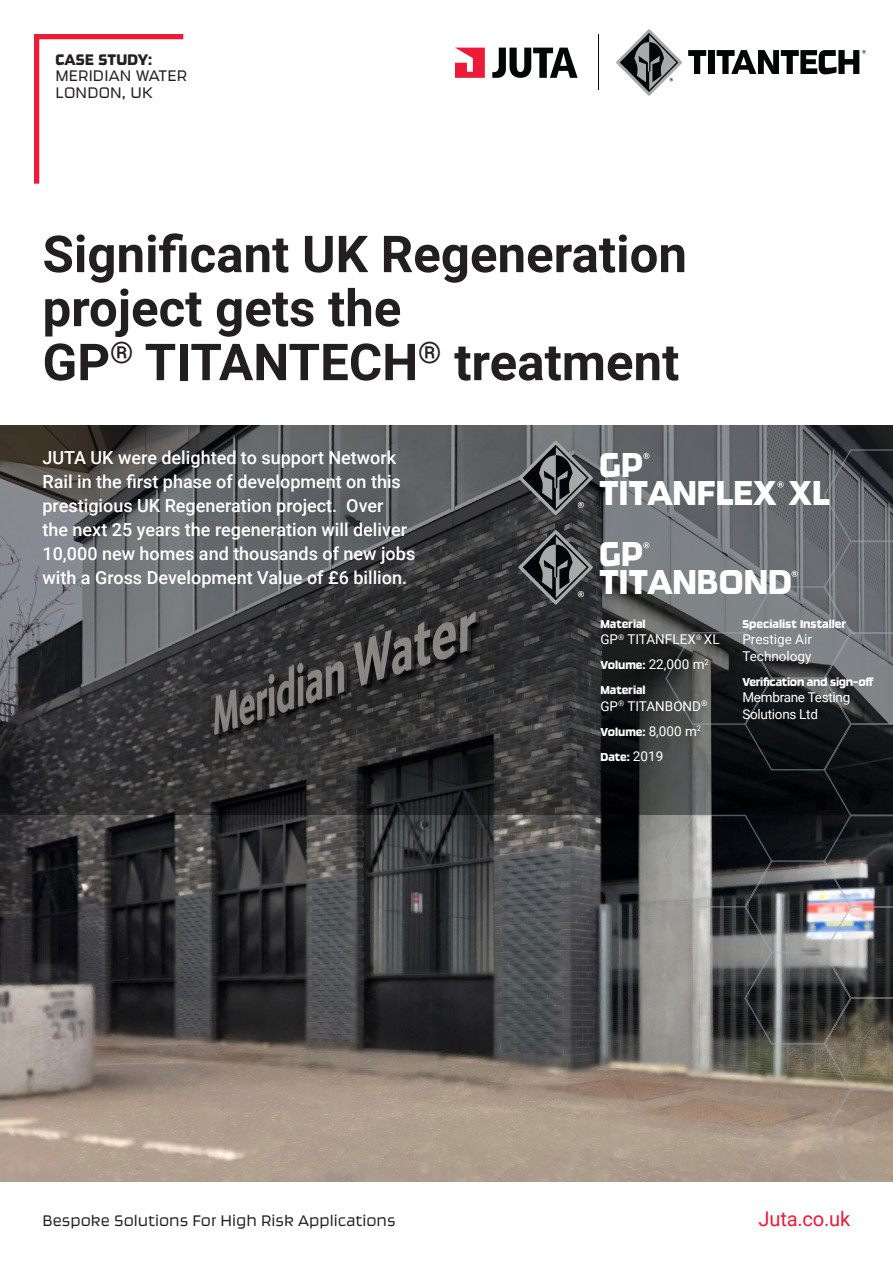
<style>
.page{position:relative;width:893px;height:1263px;background:#fff}
.page>*{position:absolute;margin:0;border:0;box-sizing:border-box;transform-origin:0 0}
.t1{font:700 51px/54px "Roboto";color:#231f20}
.t2{font:40.65px/61.1px "Ginger Pro";color:#fff}
.t3{font:20.1px "Roboto";letter-spacing:-.01em;color:#ed1a38}
.t4{font:500 18px/24px "Roboto";color:#fff}
.t5{font:300 18px/16.5px "Ginger Pro";color:#231f20}
.t6{font:18px "Ginger Pro";letter-spacing:.01em;color:#231f20}
.t7{font:13.5px/25px "Ginger Pro";color:#fff}
.t8{font:13.5px/16.5px "Roboto";color:#fff}
.t9{font:13.5px/16.5px "Roboto";letter-spacing:-.02em;color:#fff}
.t10{font:13.5px "Ginger Pro";letter-spacing:-.02em;color:#fff}
.s1{font-family:"Roboto"}
</style>
<div class="page">
<img style="left:0;top:814px;width:665px;height:367px">
<svg style="left:0;top:425px;width:893px;height:389px;background:#48484a"></svg>
<svg style="left:34px;top:34px;width:150px;height:150px"></svg>
<svg style="left:455px;top:48px;width:30px;height:30px"></svg>
<svg style="left:492px;top:48px;width:86px;height:30px"></svg>
<svg style="left:616px;top:29px;width:66px;height:67px"></svg>
<svg style="left:688px;top:50px;width:18px;height:24px"></svg>
<div style="left:708px;top:50px;width:6px;height:24px;background:#040606"></div>
<svg style="left:717px;top:50px;width:149px;height:24px"></svg>
<hr style="left:598px;top:34px;width:1px;height:56px;background:#040606">
<svg style="left:665px;top:449px;width:228px;height:732px;background:#626160"></svg>
<svg style="left:777px;top:481px;width:7px;height:6px"></svg>
<svg style="left:643px;top:453px;width:6px;height:6px"></svg>
<svg style="left:518px;top:440px;width:75px;height:75px;background:#585a5c"></svg>
<svg style="left:791px;top:571px;width:7px;height:6px"></svg>
<svg style="left:643px;top:542px;width:6px;height:6px"></svg>
<svg style="left:518px;top:530px;width:75px;height:75px;background:#4b4c4e"></svg>
<p class="t6" style="left:55px;top:48px;width:98px">CASE STUDY:</p>
<p class="t5" style="left:55px;top:67px;width:133px">MERIDIAN WATER<br>LONDON, UK</p>
<h1 class="t1" style="left:43px;top:225px;width:646px">Significant UK Regeneration project gets the<br>GP<sup>®</sup> TITANTECH<sup>®</sup> treatment</h1>
<p class="t4" style="left:43px;top:445px;width:374px">JUTA UK were delighted to support Network Rail in the first phase of development on this prestigious UK Regeneration project. Over<br>the next 25 years the regeneration will deliver 10,000 new homes and thousands of new jobs with a Gross Development Value of £6 billion.</p>
<h2 class="t2" style="left:599px;top:433px;width:46px">GP</h2>
<h2 class="t2" style="left:599px;top:461px;width:232px">TITANFLEX XL<br>GP</h2>
<h2 class="t2" style="left:599px;top:551px;width:195px">TITANBOND</h2>
<p class="t7" style="left:600px;top:611px;width:47px">Material</p>
<p class="t8" style="left:600px;top:631px;width:121px">GP<sup>®</sup> TITANFLEX<sup>®</sup> XL</p>
<p class="t7" style="left:600px;top:652px;width:110px">Volume: <span class="s1">22,000 m</span><sup>2<br></sup>Material</p>
<p class="t8" style="left:600px;top:697px;width:108px">GP<sup>®</sup> TITANBOND<sup>®</sup></p>
<p class="t7" style="left:600px;top:719px;width:102px">Volume: <span class="s1">8,000 m</span><sup>2<br></sup>Date: <span class="s1">2019</span></p>
<p class="t7" style="left:742px;top:611px;width:105px">Specialist Installer</p>
<p class="t8" style="left:742px;top:631px;width:71px">Prestige Air<br>Technology</p>
<p class="t10" style="left:742px;top:673px;width:133px">Verification and sign-off</p>
<p class="t9" style="left:742px;top:689px;width:109px">Membrane Testing<br>Solutions Ltd</p>
<p class="t5" style="left:43px;top:1212px;width:355px">Bespoke Solutions For High Risk Applications</p>
<p class="t3" style="left:758px;top:1205px;width:93px">Juta.co.uk</p>
</div>
